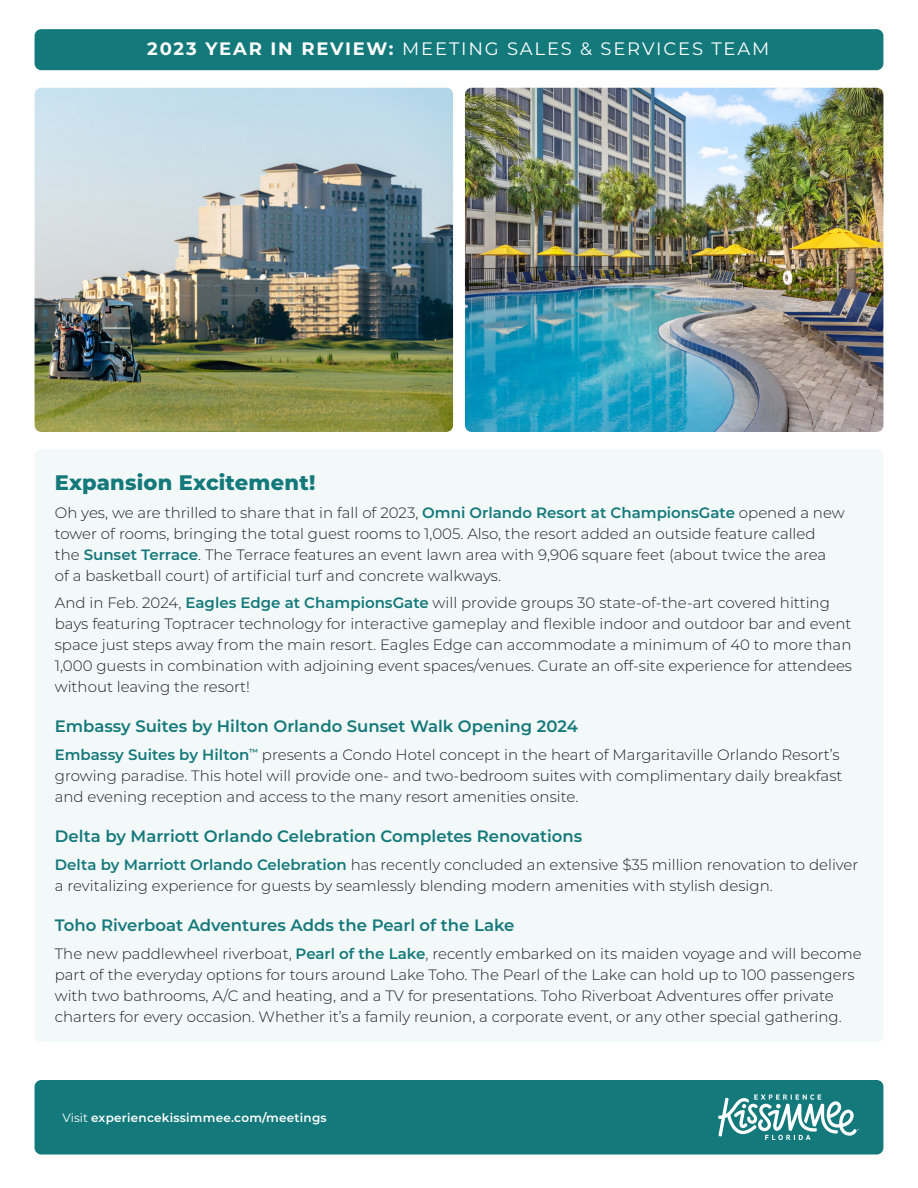
<style>
.page{position:relative;width:918px;height:1188px;background:#fff}
.page>*{position:absolute;margin:0;border:0;box-sizing:border-box;transform-origin:0 0}
.Headings{font:800 21px "Montserrat";letter-spacing:.01em;color:#14797b}
.t1{font:18px "Montserrat";letter-spacing:.1em;color:#fff}
.Sub-Headings{font:600 16.5px "Montserrat";color:#14797b}
.Body{font:300 15px/21px "Montserrat";color:#231f20}
.t2{font:600 12px "Montserrat";letter-spacing:.02em;color:#fff}
.s1{font-weight:700}
.s2{font-weight:600;color:#14797b}
.s3{font-weight:400}
</style>
<div class="page">
<div style="left:35px;top:29px;width:848px;height:41px;background:#14797b;border-radius:7px"></div>
<div style="left:35px;top:1080px;width:848px;height:75px;background:#14797b;border-radius:7px"></div>
<svg style="left:718px;top:1094px;width:141px;height:46px"></svg>
<div style="left:35px;top:449px;width:848px;height:593px;background:#f3f8f8;border-radius:7px"></div>
<img style="left:35px;top:88px;width:418px;height:344px">
<img style="left:465px;top:88px;width:418px;height:344px">
<p class="t1" style="left:147px;top:37px;width:623px"><span class="s1">2023 YEAR IN REVIEW:</span> MEETING SALES &amp; SERVICES TEAM</p>
<p class="Headings" style="left:55px;top:467px;width:262px">Expansion Excitement!</p>
<p class="Body" style="left:55px;top:501px;width:791px">Oh yes, we are thrilled to share that in fall of 2023, <span class="s2">Omni Orlando Resort at ChampionsGate</span> opened a new tower of rooms, bringing the total guest rooms to 1,005. Also, the resort added an outside feature called<br>the <span class="s2">Sunset Terrace</span>. The Terrace features an event lawn area with 9,906 square feet (about twice the area<br>of a basketball court) of artificial turf and concrete walkways.</p>
<p class="Body" style="left:55px;top:592px;width:799px">And in Feb. 2024, <span class="s2">Eagles Edge at ChampionsGate</span> will provide groups 30 state-of-the-art covered hitting bays featuring Toptracer technology for interactive gameplay and flexible indoor and outdoor bar and event space just steps away from the main resort. Eagles Edge can accommodate a minimum of 40 to more than 1,000 guests in combination with adjoining event spaces/venues. Curate an off-site experience for attendees without leaving the resort!</p>
<p class="Sub-Headings" style="left:55px;top:715px;width:525px">Embassy Suites by Hilton Orlando Sunset Walk Opening 2024</p>
<p class="Body" style="left:55px;top:744px;width:789px"><span class="s2">Embassy Suites by Hilton</span><sup>™</sup> presents a Condo Hotel concept in the heart of Margaritaville Orlando Resort’s growing paradise. This hotel will provide one- and two-bedroom suites with complimentary daily breakfast and evening reception and access to the many resort amenities onsite.</p>
<p class="Sub-Headings" style="left:55px;top:825px;width:529px">Delta by Marriott Orlando Celebration Completes Renovations</p>
<p class="Body" style="left:55px;top:854px;width:805px"><span class="s2">Delta by Marriott Orlando Celebration</span> has recently concluded an extensive $35 million renovation to deliver a revitalizing experience for guests by seamlessly blending modern amenities with stylish design.</p>
<p class="Sub-Headings" style="left:55px;top:913px;width:461px">Toho Riverboat Adventures Adds the Pearl of the Lake</p>
<p class="Body" style="left:55px;top:942px;width:808px">The new paddlewheel riverboat, <span class="s2">Pearl of the Lake</span>, recently embarked on its maiden voyage and will become part of the everyday options for tours around Lake Toho. The Pearl of the Lake can hold up to 100 passengers with two bathrooms, A/C and heating, and a TV for presentations. Toho Riverboat Adventures offer private charters for every occasion. Whether it’s a family reunion, a corporate event, or any other special gathering.</p>
<p class="t2" style="left:63px;top:1109px;width:266px"><span class="s3">Visit</span> experiencekissimmee.com/meetings</p>
</div>
